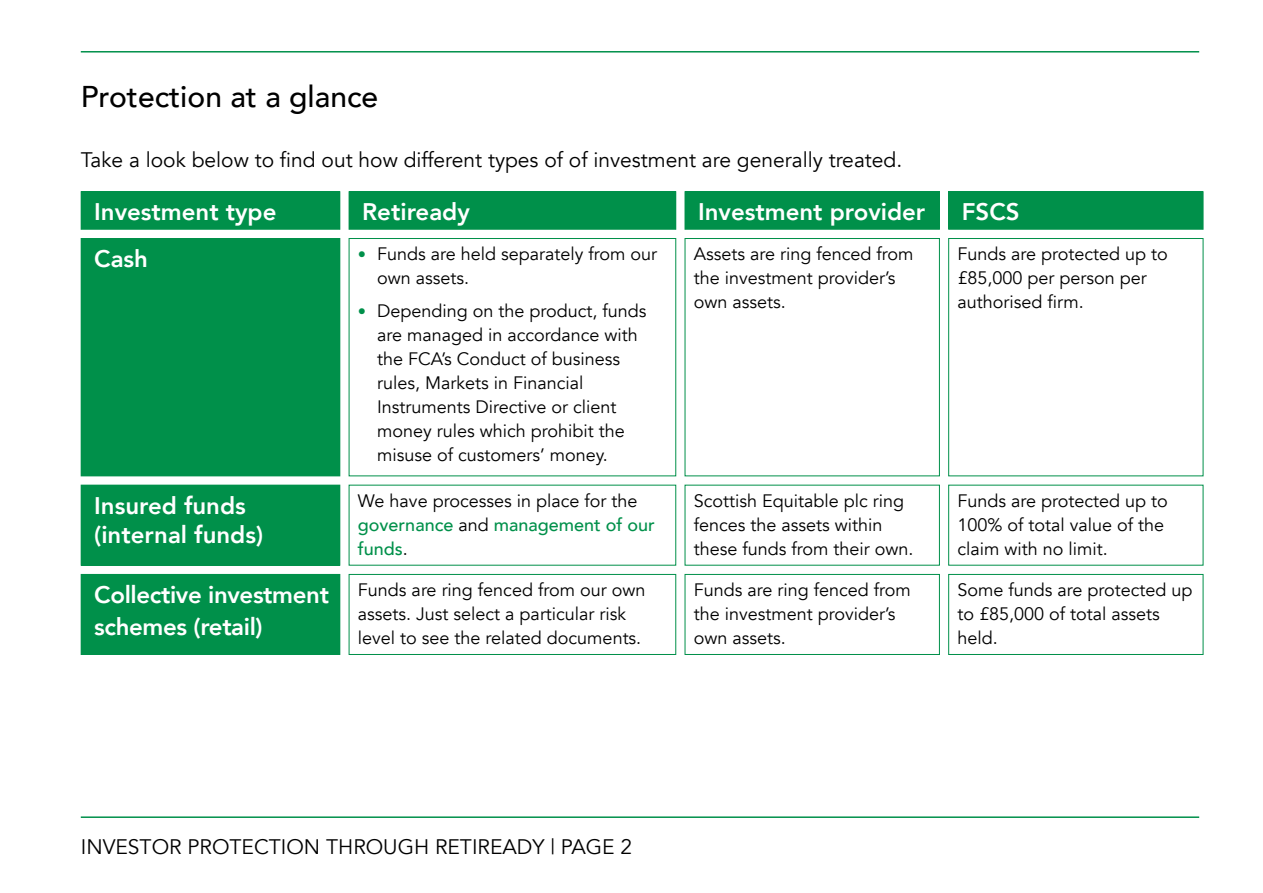
<style>
.page{position:relative;width:1263px;height:893px;background:#fff}
.page>*{position:absolute;margin:0;border:0;box-sizing:border-box;transform-origin:0 0}
.t1{font:500 30px "Avenir";color:#000}
.t2{font:800 24px/28.8px "Avenir";color:#fff}
.t3{font:21px "Avenir";color:#000}
.t4{font:18px/24px "Avenir";color:#000}
.s1{font-size:16.5px;color:#00904a}
.s2{font-weight:500;color:#00904a}
</style>
<div class="page">
<hr style="left:81px;top:51px;width:1118px;height:2px;background:#00904a">
<hr style="left:81px;top:816px;width:1118px;height:2px;background:#00904a">
<svg style="left:348px;top:238px;width:856px;height:417px"></svg>
<div style="left:81px;top:192px;width:259px;height:37px;background:#00904a"></div>
<div style="left:81px;top:191px;width:259px;height:39px;border:1px solid #00904a"></div>
<div style="left:349px;top:192px;width:327px;height:37px;background:#00904a"></div>
<div style="left:349px;top:191px;width:327px;height:39px;border:1px solid #00904a"></div>
<div style="left:685px;top:192px;width:254px;height:37px;background:#00904a"></div>
<div style="left:685px;top:191px;width:255px;height:39px;border:1px solid #00904a"></div>
<div style="left:949px;top:192px;width:254px;height:37px;background:#00904a"></div>
<div style="left:948px;top:191px;width:255px;height:39px;border:1px solid #00904a"></div>
<div style="left:81px;top:238px;width:259px;height:238px;background:#00904a"></div>
<div style="left:81px;top:485px;width:259px;height:80px;background:#00904a"></div>
<div style="left:81px;top:485px;width:259px;height:81px;border:1px solid #00904a"></div>
<div style="left:81px;top:574px;width:259px;height:80px;background:#00904a"></div>
<div style="left:81px;top:574px;width:259px;height:81px;border:1px solid #00904a"></div>
<h1 class="t1" style="left:81px;top:70px;width:299px">Protection at a glance</h1>
<p class="t3" style="left:81px;top:147px;width:823px">Take a look below to find out how different types of of investment are generally treated.</p>
<h2 class="t2" style="left:94px;top:198px;width:184px">Investment type</h2>
<h2 class="t2" style="left:362px;top:198px;width:109px">Retiready</h2>
<h2 class="t2" style="left:698px;top:198px;width:229px">Investment provider</h2>
<h2 class="t2" style="left:962px;top:198px;width:59px">FSCS</h2>
<h2 class="t2" style="left:94px;top:244px;width:55px">Cash</h2>
<p class="t4" style="left:377px;top:242px;width:282px;text-indent:-19px"><span class="s1">•</span> Funds are held separately from our own assets.</p>
<p class="t4" style="left:377px;top:299px;width:271px;text-indent:-19px"><span class="s1">•</span> Depending on the product, funds are managed in accordance with the FCA’s Conduct of business rules, Markets in Financial<br>Instruments Directive or client money rules which prohibit the misuse of customers’ money.</p>
<p class="t4" style="left:694px;top:242px;width:221px">Assets are ring fenced from the investment provider’s own assets.</p>
<p class="t4" style="left:957px;top:242px;width:212px">Funds are protected up to £85,000 per person per authorised firm.</p>
<h2 class="t2" style="left:94px;top:491px;width:170px">Insured funds (internal funds)</h2>
<p class="t4" style="left:358px;top:489px;width:298px">We have processes in place for the <span class="s2">governance</span> and <span class="s2">management of our funds</span>.</p>
<p class="t4" style="left:694px;top:489px;width:221px">Scottish Equitable plc ring fences the assets within these funds from their own.</p>
<p class="t4" style="left:957px;top:489px;width:212px">Funds are protected up to<br>100% of total value of the claim with no limit.</p>
<h2 class="t2" style="left:94px;top:579px;width:236px;line-height:31.5px">Collective investment schemes (retail)</h2>
<p class="t4" style="left:358px;top:578px;width:289px">Funds are ring fenced from our own assets. Just select a particular risk level to see the related documents.</p>
<p class="t4" style="left:694px;top:578px;width:219px">Funds are ring fenced from the investment provider’s own assets.</p>
<p class="t4" style="left:957px;top:578px;width:237px">Some funds are protected up to £85,000 of total assets held.</p>
<p class="t3" style="left:81px;top:835px;width:553px">INVESTOR PROTECTION THROUGH RETIREADY | PAGE 2</p>
</div>
